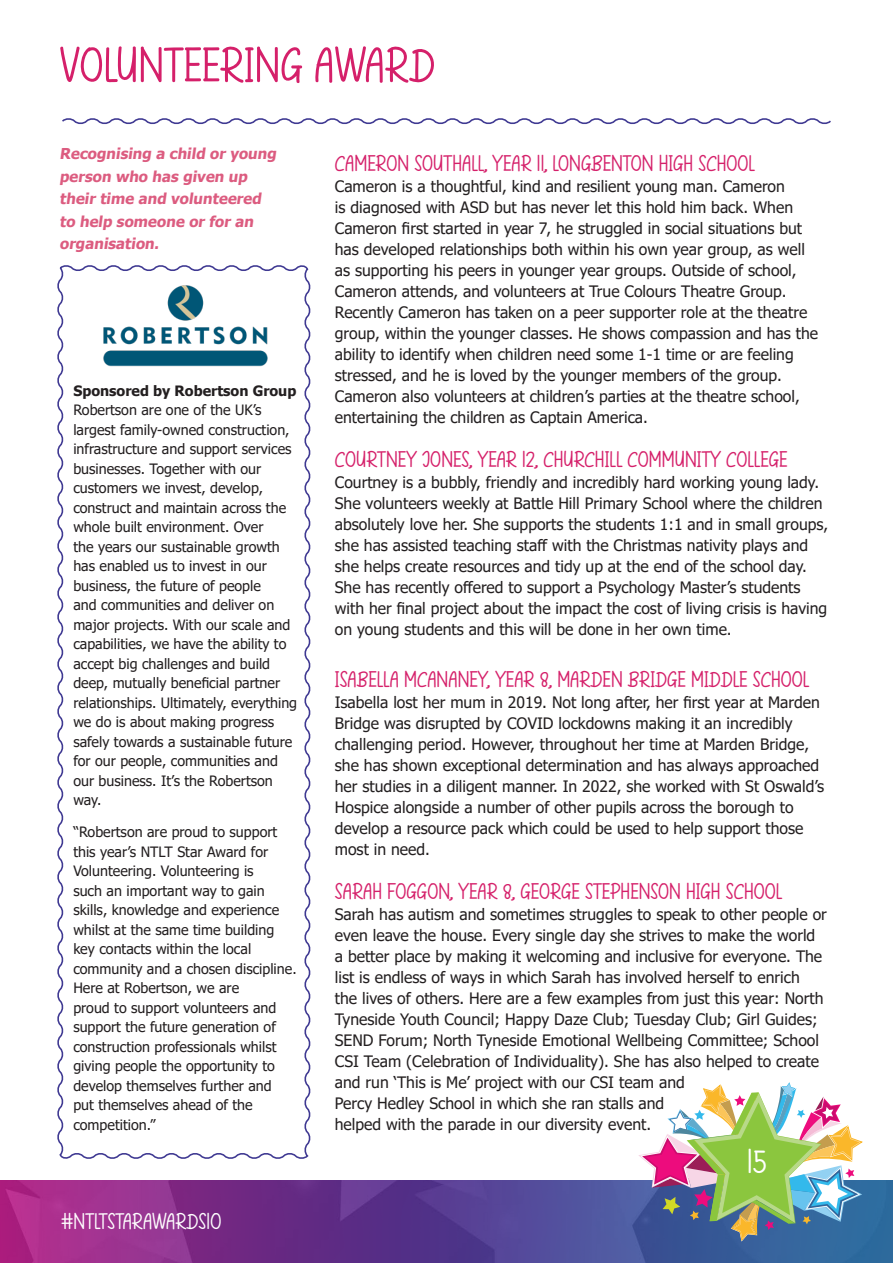
<style>
.page{position:relative;width:893px;height:1263px;background:#fff}
.page>*{position:absolute;margin:0;border:0;box-sizing:border-box;transform-origin:0 0}
.t1{font:72px "Home And Work";color:#d5206a}
.t2{font:49.5px "Home And Work";color:#fff}
.t3{font:33px "Home And Work";color:#d5206a}
.t4{font:33px "Home And Work";color:#fff}
.t5{font:15.75px/21px "Tahoma";color:#231f20}
.t6{font:700 15px/22.5px "Tahoma";color:#dc5c80}
.t7{font:14.25px/19.5px "Tahoma";color:#231f20}
.t8{font:700 14.25px "Tahoma";color:#231f20}
</style>
<div class="page">
<img style="left:0;top:1180px;width:893px;height:83px">
<svg style="left:638px;top:1082px;width:226px;height:159px"></svg>
<svg style="left:57px;top:265px;width:254px;height:894px"></svg>
<svg style="left:62px;top:118px;width:769px;height:6px"></svg>
<img style="left:102px;top:281px;width:167px;height:89px">
<h1 class="t1" style="left:60px;top:38px;width:377px">VOLUNTEERING AWARD</h1>
<p class="t6" style="left:60px;top:143px;width:221px">Recognising a child or young person who has given up their time and volunteered to help someone or for an organisation.</p>
<p class="t8" style="left:73px;top:381px;width:225px">Sponsored by Robertson Group</p>
<p class="t7" style="left:73px;top:401px;width:225px">Robertson are one of the UK’s largest family-owned construction, infrastructure and support services businesses. Together with our customers we invest, develop, construct and maintain across the whole built environment. Over<br>the years our sustainable growth has enabled us to invest in our business, the future of people<br>and communities and deliver on major projects. With our scale and capabilities, we have the ability to accept big challenges and build deep, mutually beneficial partner relationships. Ultimately, everything we do is about making progress safely towards a sustainable future for our people, communities and our business. It’s the Robertson way.</p>
<p class="t7" style="left:73px;top:823px;width:225px">“Robertson are proud to support this year’s NTLT Star Award for<br>Volunteering. Volunteering is<br>such an important way to gain skills, knowledge and experience whilst at the same time building key contacts within the local community and a chosen discipline.<br>Here at Robertson, we are<br>proud to support volunteers and support the future generation of construction professionals whilst giving people the opportunity to develop themselves further and<br>put themselves ahead of the competition.”</p>
<h3 class="t4" style="left:61px;top:1209px;width:162px">#NTLTSTARAWARDS10</h3>
<h3 class="t3" style="left:335px;top:151px;width:422px">CAMERON SOUTHALL, YEAR 11, LONGBENTON HIGH SCHOOL</h3>
<p class="t5" style="left:335px;top:177px;width:485px">Cameron is a thoughtful, kind and resilient young man. Cameron<br>is diagnosed with ASD but has never let this hold him back. When Cameron first started in year 7, he struggled in social situations but has developed relationships both within his own year group, as well as supporting his peers in younger year groups. Outside of school, Cameron attends, and volunteers at True Colours Theatre Group.<br>Recently Cameron has taken on a peer supporter role at the theatre group, within the younger classes. He shows compassion and has the ability to identify when children need some 1-1 time or are feeling stressed, and he is loved by the younger members of the group.<br>Cameron also volunteers at children’s parties at the theatre school, entertaining the children as Captain America.</p>
<h3 class="t3" style="left:335px;top:447px;width:454px">COURTNEY JONES, YEAR 12, CHURCHILL COMMUNITY COLLEGE</h3>
<p class="t5" style="left:335px;top:472px;width:495px">Courtney is a bubbly, friendly and incredibly hard working young lady.<br>She volunteers weekly at Battle Hill Primary School where the children absolutely love her. She supports the students 1:1 and in small groups, she has assisted teaching staff with the Christmas nativity plays and she helps create resources and tidy up at the end of the school day.<br>She has recently offered to support a Psychology Master’s students with her final project about the impact the cost of living crisis is having on young students and this will be done in her own time.</p>
<h3 class="t3" style="left:335px;top:667px;width:476px">ISABELLA MCANANEY, YEAR 8, MARDEN BRIDGE MIDDLE SCHOOL</h3>
<p class="t5" style="left:335px;top:693px;width:491px">Isabella lost her mum in 2019. Not long after, her first year at Marden Bridge was disrupted by COVID lockdowns making it an incredibly challenging period. However, throughout her time at Marden Bridge, she has shown exceptional determination and has always approached her studies in a diligent manner. In 2022, she worked with St Oswald’s Hospice alongside a number of other pupils across the borough to develop a resource pack which could be used to help support those most in need.</p>
<h3 class="t3" style="left:335px;top:879px;width:449px">SARAH FOGGON, YEAR 8, GEORGE STEPHENSON HIGH SCHOOL</h3>
<p class="t5" style="left:335px;top:904px;width:494px">Sarah has autism and sometimes struggles to speak to other people or even leave the house. Every single day she strives to make the world a better place by making it welcoming and inclusive for everyone. The list is endless of ways in which Sarah has involved herself to enrich<br>the lives of others. Here are a few examples from just this year: North Tyneside Youth Council; Happy Daze Club; Tuesday Club; Girl Guides; SEND Forum; North Tyneside Emotional Wellbeing Committee; School CSI Team (Celebration of Individuality). She has also helped to create and run ‘This is Me’ project with our CSI team and<br>Percy Hedley School in which she ran stalls and<br>helped with the parade in our diversity event.</p>
<h2 class="t2" style="left:747px;top:1143px;width:21px">15</h2>
</div>
